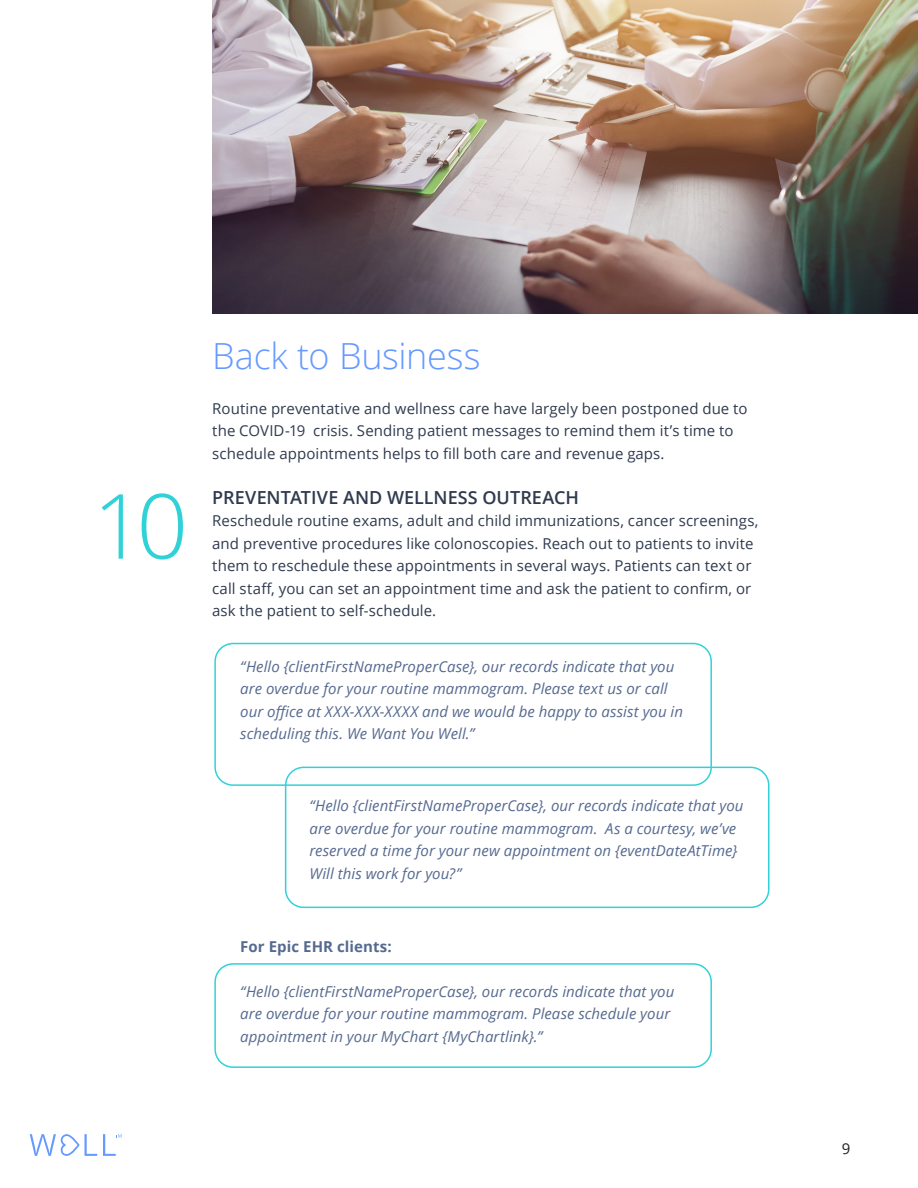
<style>
.page{position:relative;width:918px;height:1188px;background:#fff}
.page>*{position:absolute;margin:0;border:0;box-sizing:border-box;transform-origin:0 0}
.t1{font:300 90px "Open Sans";color:#30d2d8}
.t2{font:300 36px "Open Sans";letter-spacing:-.01em;color:#69f}
.t3{font:600 18px "Open Sans";letter-spacing:.005em;color:#2f3a4e}
.t4{font:italic 15px/22.5px "Open Sans";letter-spacing:.005em;color:#566a8f}
.t5{font:15px/22.5px "Open Sans";letter-spacing:.005em;color:#2f3a4e}
.t6{font:700 15px "Open Sans";letter-spacing:.005em;color:#566a8f}
.t7{font:15px "Open Sans";color:#231f20}
</style>
<div class="page">
<svg style="left:30px;top:1135px;width:92px;height:20px"></svg>
<div style="left:214px;top:643px;width:498px;height:143px;border:2px solid #30d2d8;border-radius:18px"></div>
<div style="left:214px;top:963px;width:498px;height:105px;border:2px solid #30d2d8;border-radius:18px"></div>
<div style="left:285px;top:767px;width:485px;height:141px;border:2px solid #30d2d8;border-radius:18px"></div>
<img style="left:213px;top:0;width:705px;height:313px">
<h2 class="t1" style="left:93px;top:464px;width:97px">10</h2>
<h2 class="t2" style="left:212px;top:331px;width:270px">Back to Business</h2>
<h2 class="t5" style="left:212px;top:397px;width:537px">Routine preventative and wellness care have largely been postponed due to the COVID-19 crisis. Sending patient messages to remind them it’s time to schedule appointments helps to fill both care and revenue gaps.</h2>
<h2 class="t3" style="left:212px;top:485px;width:368px">PREVENTATIVE AND WELLNESS OUTREACH</h2>
<h2 class="t5" style="left:212px;top:509px;width:548px">Reschedule routine exams, adult and child immunizations, cancer screenings, and preventive procedures like colonoscopies. Reach out to patients to invite them to reschedule these appointments in several ways. Patients can text or call staff, you can set an appointment time and ask the patient to confirm, or ask the patient to self-schedule.</h2>
<h2 class="t4" style="left:240px;top:654px;width:444px">“Hello {clientFirstNameProperCase}, our records indicate that you are overdue for your routine mammogram. Please text us or call our office at XXX-XXX-XXXX and we would be happy to assist you in scheduling this. We Want You Well.”</h2>
<h2 class="t4" style="left:309px;top:794px;width:436px">“Hello {clientFirstNameProperCase}, our records indicate that you are overdue for your routine mammogram. As a courtesy, we’ve reserved a time for your new appointment on {eventDateAtTime} Will this work for you?”</h2>
<h2 class="t6" style="left:240px;top:936px;width:153px">For Epic EHR clients:</h2>
<h2 class="t4" style="left:240px;top:980px;width:436px">“Hello {clientFirstNameProperCase}, our records indicate that you are overdue for your routine mammogram. Please schedule your appointment in your MyChart {MyChartlink}.”</h2>
<p class="t7" style="left:842px;top:1138px;width:10px">9</p>
</div>
